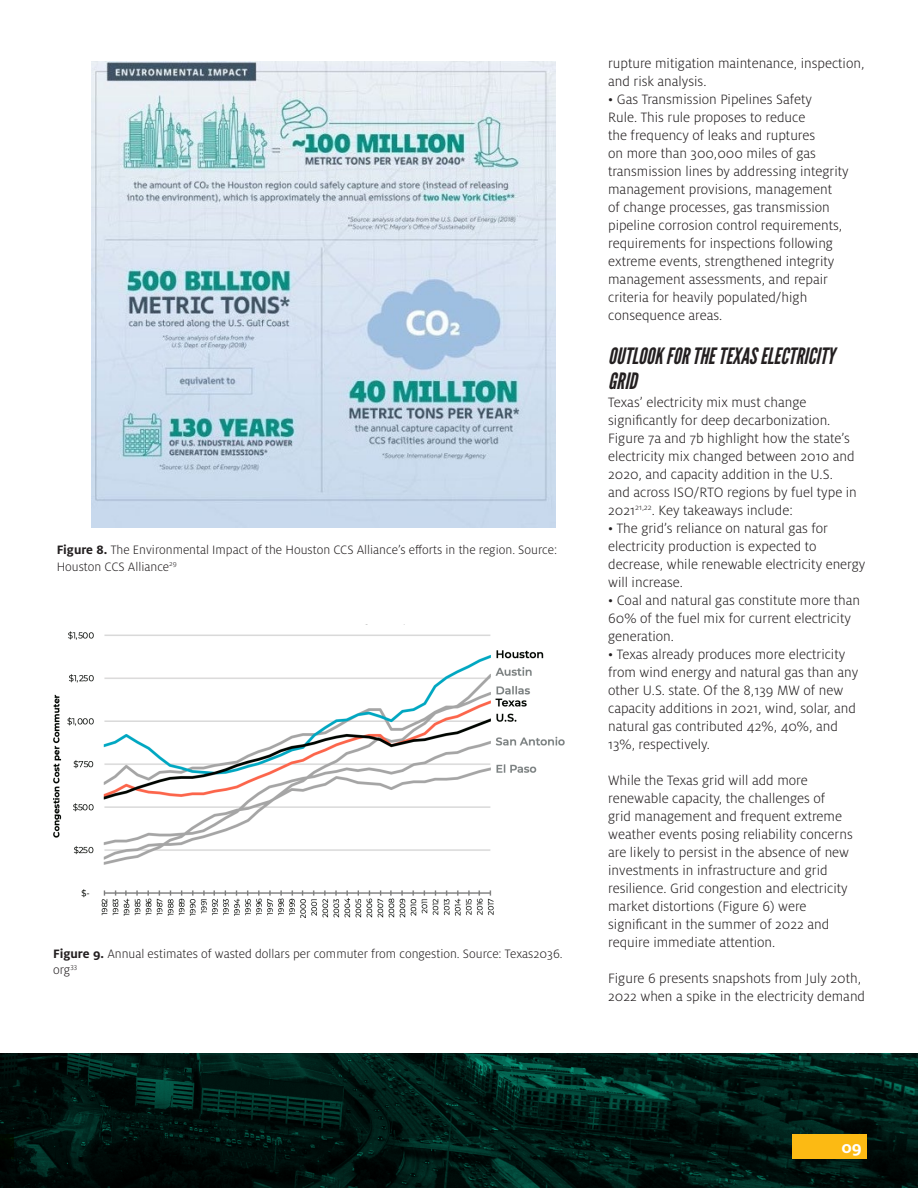
<style>
.page{position:relative;width:918px;height:1188px;background:#fff}
.page>*{position:absolute;margin:0;border:0;box-sizing:border-box;transform-origin:0 0}
.t1{font:italic 22.5px/25.5px "League Gothic";color:#231f20}
.t2{font:700 18px "Milo OT";color:#fff}
.t3{font:300 15px/18px "Milo OT";color:#231f20}
.t4{font:300 13.5px/16.2px "Milo OT";color:#231f20}
.s1{font-weight:700}
</style>
<div class="page">
<img style="left:0;top:1053px;width:918px;height:135px">
<div style="left:792px;top:1134px;width:74px;height:25px;background:#fcba13"></div>
<img style="left:92px;top:62px;width:464px;height:465px">
<img style="left:53px;top:631px;width:512px;height:287px">
<p class="t4" style="left:57px;top:542px;width:502px"><span class="s1">Figure 8.</span> The Environmental Impact of the Houston CCS Alliance’s efforts in the region. Source:<br>Houston CCS Alliance<sup>29</sup></p>
<p class="t4" style="left:53px;top:945px;width:511px"><span class="s1">Figure 9.</span> Annual estimates of wasted dollars per commuter from congestion. Source: Texas2036. org<sup>33</sup></p>
<p class="t3" style="left:608px;top:55px;width:258px">rupture mitigation maintenance, inspection, and risk analysis.</p>
<p class="t3" style="left:608px;top:91px;width:242px">• Gas Transmission Pipelines Safety<br>Rule. This rule proposes to reduce<br>the frequency of leaks and ruptures<br>on more than 300,000 miles of gas transmission lines by addressing integrity management provisions, management<br>of change processes, gas transmission pipeline corrosion control requirements, requirements for inspections following extreme events, strengthened integrity management assessments, and repair criteria for heavily populated/high consequence areas.</p>
<p class="t1" style="left:608px;top:343px;width:228px">OUTLOOK FOR THE TEXAS ELECTRICITY<br>GRID</p>
<p class="t3" style="left:608px;top:394px;width:250px">Texas’ electricity mix must change significantly for deep decarbonization.<br>Figure 7a and 7b highlight how the state’s electricity mix changed between 2010 and 2020, and capacity addition in the U.S. and across ISO/RTO regions by fuel type in 2021<sup>21,22</sup>. Key takeaways include:</p>
<p class="t3" style="left:608px;top:520px;width:259px">• The grid’s reliance on natural gas for electricity production is expected to decrease, while renewable electricity energy will increase.</p>
<p class="t3" style="left:608px;top:592px;width:254px">• Coal and natural gas constitute more than<br>60% of the fuel mix for current electricity generation.</p>
<p class="t3" style="left:608px;top:646px;width:252px">• Texas already produces more electricity from wind energy and natural gas than any other U.S. state. Of the 8,139 MW of new capacity additions in 2021, wind, solar, and natural gas contributed 42%, 40%, and 13%, respectively.</p>
<p class="t3" style="left:608px;top:772px;width:246px">While the Texas grid will add more renewable capacity, the challenges of<br>grid management and frequent extreme weather events posing reliability concerns are likely to persist in the absence of new investments in infrastructure and grid resilience. Grid congestion and electricity market distortions (Figure 6) were significant in the summer of 2022 and require immediate attention.</p>
<p class="t3" style="left:608px;top:970px;width:258px">Figure 6 presents snapshots from July 20th,<br>2022 when a spike in the electricity demand</p>
<p class="t2" style="left:841px;top:1138px;width:22px">09</p>
</div>
